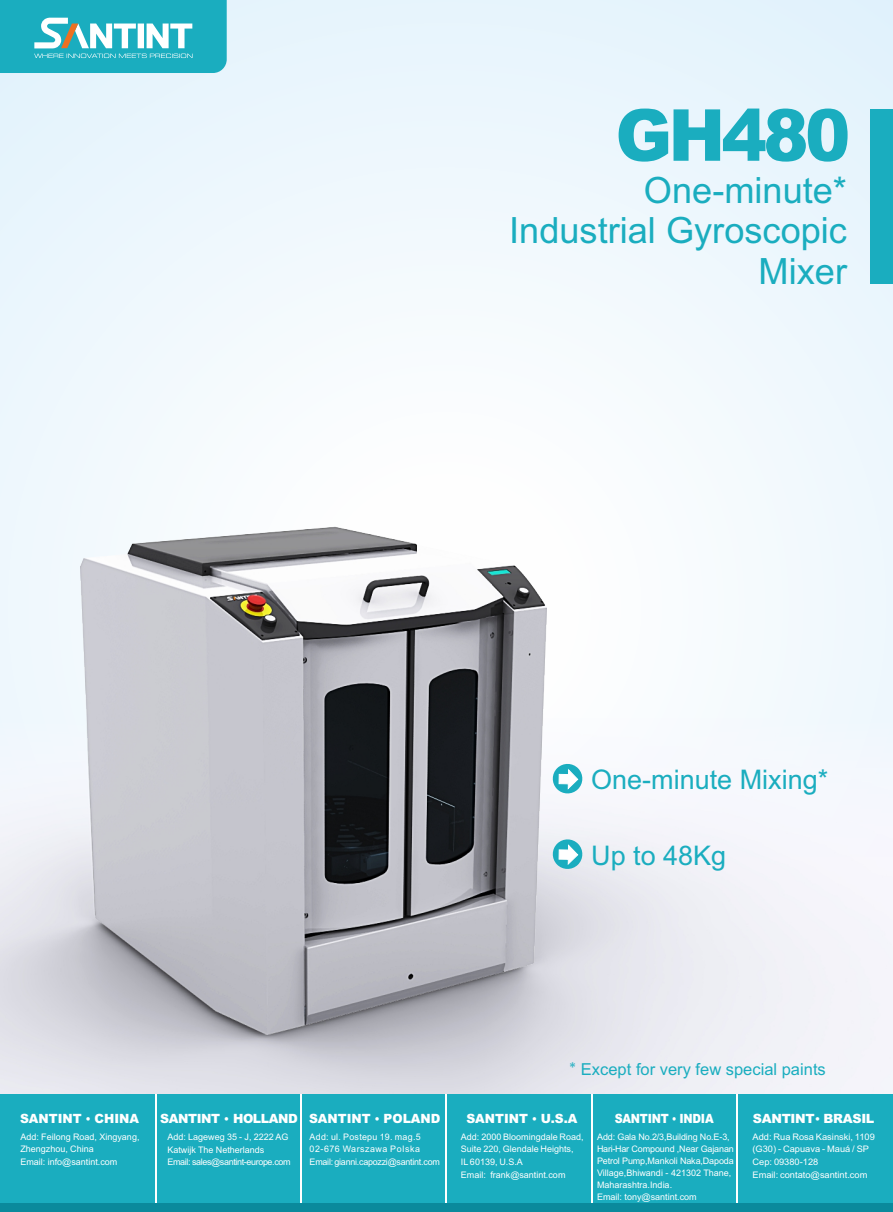
<style>
.page{position:relative;width:893px;height:1212px;background:#edf7fd}
.page>*{position:absolute;margin:0;border:0;box-sizing:border-box;transform-origin:0 0}
.t1{font:900 71.7px "Arial";letter-spacing:-.055em;color:#1aadbf;scale:.95 1}
.t2{font:36.15px/40.5px "Arial";color:#1aadbf;text-align:right}
.t3{font:27px "Arial";color:#1aadbf}
.t4{font:16.5px "Arial";color:#1aadbf}
.t5{font:900 12.75px "Arial";color:#fff}
.t6{font:900 12.75px "Arial";letter-spacing:-.025em;color:#fff}
.t7{font:900 12.75px "Arial";letter-spacing:-.025em;color:#fff;scale:.87 1}
.t8{font:9px/12.6px "Arial";color:#fff}
.t9{font:9px/12.6px "Arial";letter-spacing:.03em;color:#fff}
.s1{font-family:"Microsoft Ya Hei";font-weight:400}
.s2{font-family:"Hiragino Sans GB W3"}
.s3{font-family:"Microsoft Ya Hei";font-weight:700}
</style>
<div class="page">
<img style="left:0;top:438px;width:893px;height:656px">
<img style="left:80px;top:514px;width:466px;height:520px">
<div style="left:871px;top:109px;width:22px;height:174px;background:#1aadbf"></div>
<svg style="left:0;top:0;width:227px;height:73px;background:#3bb7c6"></svg>
<svg style="left:551px;top:762px;width:33px;height:33px"></svg>
<svg style="left:551px;top:838px;width:33px;height:32px"></svg>
<div style="left:0;top:1094px;width:893px;height:118px;background:#1aadbf"></div>
<hr style="left:155px;top:1094px;width:2px;height:116px;background:#fff">
<hr style="left:300px;top:1094px;width:2px;height:116px;background:#fff">
<hr style="left:446px;top:1094px;width:1px;height:116px;background:#fff">
<hr style="left:591px;top:1094px;width:2px;height:116px;background:#fff">
<hr style="left:736px;top:1094px;width:2px;height:116px;background:#fff">
<div style="left:0;top:1203px;width:893px;height:9px;background:#0a8a9c"></div>
<h1 class="t1" style="left:615px;top:109px;width:249px">GH480</h1>
<h2 class="t2" style="left:509px;top:173px;width:339px">One-minute*<br>Industrial Gyroscopic<br>Mixer</h2>
<h3 class="t3" style="left:591px;top:769px;width:239px">One-minute Mixing*</h3>
<h3 class="t3" style="left:591px;top:846px;width:137px">Up to 48Kg</h3>
<h3 class="t5" style="left:20px;top:1113px;width:120px">SANTINT <span class="s1">•</span> CHINA</h3>
<p class="t8" style="left:20px;top:1131px;width:121px">Add: Feilong Road, Xingyang,<br>Zhengzhou, China<br>Email: info@santint.com</p>
<h3 class="t6" style="left:160px;top:1113px;width:139px">SANTINT <span class="s1">•</span> HOLLAND</h3>
<p class="t8" style="left:167px;top:1131px;width:125px">Add: Lageweg 35 - J, 2222 AG<br>Katwijk The Netherlands<br>Email: sales@santint-europe.com</p>
<h3 class="t5" style="left:309px;top:1113px;width:133px">SANTINT <span class="s1">•</span> POLAND</h3>
<p class="t9" style="left:310px;top:1131px;width:132px">Add: ul. Postepu 19. mag.5<br>02-676 Warszawa Polska<br>Email: gianni.capozzi@santint.com</p>
<h3 class="t4" style="left:570px;top:1063px;width:258px"><span class="s2">*</span> Except for very few special paints</h3>
<h3 class="t5" style="left:466px;top:1113px;width:113px">SANTINT <span class="s1">•</span> U.S.A</h3>
<p class="t8" style="left:461px;top:1131px;width:124px">Add: 2000 Bloomingdale Road,<br>Suite 220, Glendale Heights,<br>IL 60139, U.S.A<br>Email: frank@santint.com</p>
<h3 class="t7" style="left:615px;top:1113px;width:115px">SANTINT <span class="s1">•</span> INDIA</h3>
<p class="t8" style="left:597px;top:1131px;width:138px;line-height:12px">Add: Gala No.2/3,Building No.E-3,<br>Hari-Har Compound ,Near Gajanan<br>Petrol Pump,Mankoli Naka,Dapoda<br>Village,Bhiwandi - 421302 Thane,<br>Maharashtra.India.<br>Email: tony@santint.com</p>
<h3 class="t6" style="left:753px;top:1113px;width:123px">SANTINT<span class="s3">•</span> BRASIL</h3>
<p class="t8" style="left:752px;top:1131px;width:124px">Add: Rua Rosa Kasinski, 1109 (G30) - Capuava - Mauá / SP<br>Cep: 09380-128<br>Email: contato@santint.com</p>
</div>
